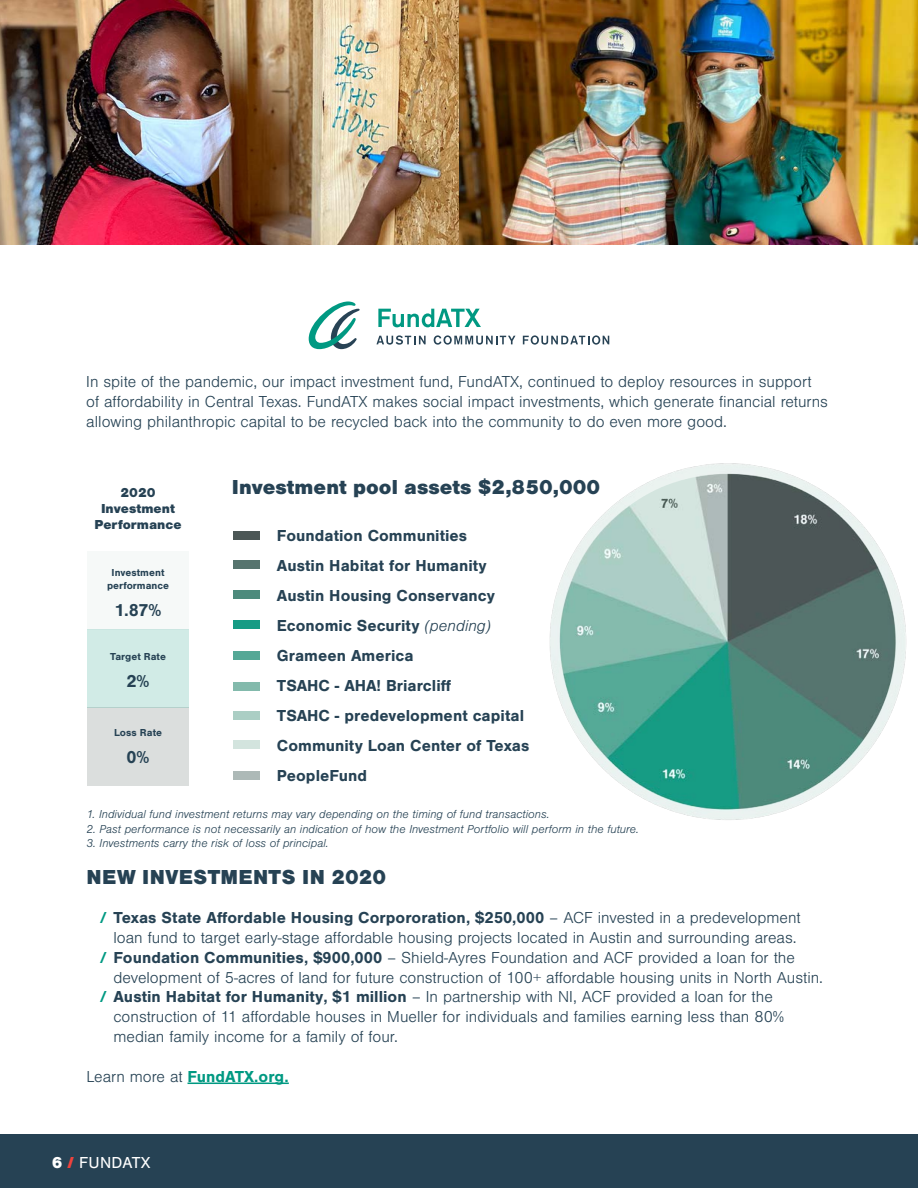
<style>
.page{position:relative;width:918px;height:1188px;background:#fff}
.page>*{position:absolute;margin:0;border:0;box-sizing:border-box;transform-origin:0 0}
.t1{font:900 21px "Foundation Sans";letter-spacing:.005em;color:#264254}
.t2{font:700 18px "Foundation Sans";color:#264254}
.t3{font:300 16.5px/19.8px "Foundation Sans";color:#264254}
.t4{font:700 16.5px/30px "Foundation Sans";color:#264254}
.t5{font:700 16.5px "Foundation Sans";color:#009982}
.t6{font:16.5px "Foundation Sans";letter-spacing:.015em;color:#fff}
.t7{font:900 13.5px/16.2px "Foundation Sans";color:#264254;text-align:center}
.t8{font:italic 300 12px "Foundation Sans";color:#264254}
.t9{font:700 10.5px/12.6px "Foundation Sans";color:#264254;text-align:center}
.s1{font-weight:300;font-style:italic}
.s2{color:#009982}
.s3{font-weight:300}
.s4{font-weight:700;color:#009982}
.s5{font-weight:700}
.s6{font-weight:300;color:#264254}
.s7{font-weight:900}
.s8{font-weight:900;color:#ef423d}
</style>
<div class="page">
<img style="left:0;top:0;width:918px;height:245px">
<div style="left:0;top:1134px;width:918px;height:54px;background:#264254"></div>
<hr style="left:188px;top:1083px;width:101px;height:1px;background:#009982">
<img style="left:549px;top:463px;width:358px;height:357px">
<div style="left:233px;top:531px;width:27px;height:9px;background:#4c5756"></div>
<div style="left:233px;top:561px;width:27px;height:8px;background:#56746e"></div>
<div style="left:233px;top:591px;width:27px;height:8px;background:#4d8a7c"></div>
<div style="left:233px;top:620px;width:27px;height:9px;background:#169b84"></div>
<div style="left:233px;top:651px;width:27px;height:9px;background:#54a896"></div>
<div style="left:233px;top:682px;width:27px;height:8px;background:#83baac"></div>
<div style="left:233px;top:711px;width:27px;height:8px;background:#abcec4"></div>
<div style="left:233px;top:740px;width:27px;height:9px;background:#d3e4de"></div>
<div style="left:233px;top:772px;width:27px;height:8px;background:#adb9b7"></div>
<svg style="left:309px;top:301px;width:51px;height:48px"></svg>
<svg style="left:378px;top:309px;width:103px;height:18px"></svg>
<svg style="left:376px;top:335px;width:50px;height:10px"></svg>
<svg style="left:434px;top:335px;width:81px;height:10px"></svg>
<svg style="left:523px;top:335px;width:86px;height:10px"></svg>
<div style="left:87px;top:707px;width:102px;height:78px;background:#dbdedd"></div>
<div style="left:87px;top:551px;width:102px;height:78px;background:#f6f9f8"></div>
<div style="left:87px;top:629px;width:102px;height:78px;background:#d1ebe6"></div>
<p class="t3" style="left:86px;top:372px;width:743px">In spite of the pandemic, our impact investment fund, FundATX, continued to deploy resources in support of affordability in Central Texas. FundATX makes social impact investments, which generate financial returns allowing philanthropic capital to be recycled back into the community to do even more good.</p>
<p class="t1" style="left:232px;top:475px;width:370px">Investment pool assets $2,850,000</p>
<p class="t4" style="left:277px;top:521px;width:254px">Foundation Communities<br>Austin Habitat for Humanity<br>Austin Housing Conservancy<br>Economic Security <span class="s1">(pending)<br></span>Grameen America<br>TSAHC - AHA! Briarcliff<br>TSAHC - predevelopment capital<br>Community Loan Center of Texas<br>PeopleFund</p>
<p class="t8" style="left:86px;top:808px;width:465px">1. Individual fund investment returns may vary depending on the timing of fund transactions.</p>
<p class="t8" style="left:86px;top:822px;width:554px">2. Past performance is not necessarily an indication of how the Investment Portfolio will perform in the future.</p>
<p class="t8" style="left:86px;top:837px;width:244px">3. Investments carry the risk of loss of principal.</p>
<p class="t7" style="left:95px;top:484px;width:89px">2020<br>Investment<br>Performance</p>
<p class="t9" style="left:107px;top:567px;width:64px">Investment performance</p>
<p class="t2" style="left:115px;top:600px;width:48px">1.87%</p>
<p class="t9" style="left:110px;top:650px;width:57px">Target Rate</p>
<p class="t2" style="left:127px;top:671px;width:24px">2%</p>
<p class="t9" style="left:114px;top:727px;width:50px">Loss Rate</p>
<p class="t2" style="left:127px;top:747px;width:24px">0%</p>
<p class="t1" style="left:87px;top:865px;width:301px">NEW INVESTMENTS IN 2020</p>
<p class="t4" style="left:100px;top:903px;width:702px"><span class="s2">/</span> Texas State Affordable Housing Corpororation, $250,000 <span class="s3">– ACF invested in a predevelopment</span></p>
<p class="t3" style="left:113px;top:928px;width:685px">loan fund to target early-stage affordable housing projects located in Austin and surrounding areas.</p>
<p class="t3" style="left:100px;top:948px;width:696px"><span class="s4">/</span> <span class="s5">Foundation Communities, $900,000</span> – Shield-Ayres Foundation and ACF provided a loan for the</p>
<p class="t3" style="left:113px;top:968px;width:711px">development of 5-acres of land for future construction of 100+ affordable housing units in North Austin.</p>
<p class="t3" style="left:100px;top:988px;width:674px"><span class="s4">/</span> <span class="s5">Austin Habitat for Humanity, $1 million</span> – In partnership with NI, ACF provided a loan for the</p>
<p class="t3" style="left:113px;top:1007px;width:672px">construction of 11 affordable houses in Mueller for individuals and families earning less than 80%</p>
<p class="t3" style="left:113px;top:1027px;width:286px">median family income for a family of four.</p>
<p class="t5" style="left:86px;top:1067px;width:204px"><span class="s6">Learn more at</span> FundATX.org.</p>
<p class="t6" style="left:52px;top:1154px;width:100px"><span class="s7">6</span> <span class="s8">/</span> FUNDATX</p>
</div>
